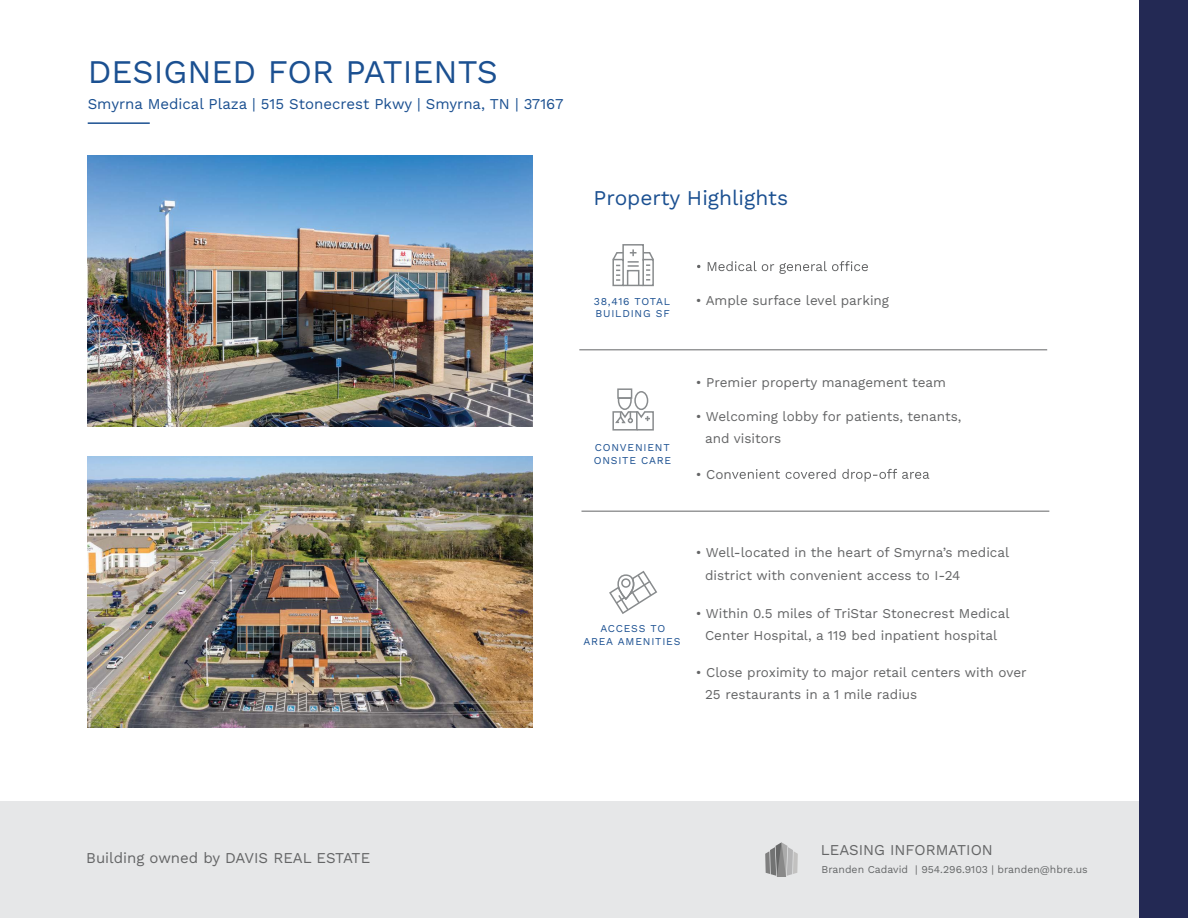
<style>
.page{position:relative;width:1188px;height:918px;background:#fff}
.page>*{position:absolute;margin:0;border:0;box-sizing:border-box;transform-origin:0 0}
.t1{font:33px "Work Sans";color:#1b5091}
.t2{font:21px "Work Sans";color:#1b5091}
.t3{font:15px "Work Sans";color:#1b5091}
.t4{font:15px "Work Sans";color:#646566}
.t5{font:13.5px/22.5px "Work Sans";color:#646566}
.t6{font:10.5px/12.6px "Work Sans";letter-spacing:.075em;color:#1b5091}
.t7{font:10.5px "Work Sans";color:#656768}
.s1{color:#646566}
</style>
<div class="page">
<svg style="left:697px;top:261px;width:171px;height:13px"></svg>
<hr style="left:579px;top:350px;width:468px;height:1px;background:#646566">
<div style="left:622px;top:244px;width:22px;height:17px;border:2px solid #888b8d"></div>
<svg style="left:612px;top:249px;width:42px;height:37px"></svg>
<hr style="left:581px;top:511px;width:468px;height:1px;background:#646566">
<svg style="left:732px;top:469px;width:197px;height:13px"></svg>
<svg style="left:609px;top:570px;width:48px;height:44px"></svg>
<img style="left:88px;top:156px;width:445px;height:271px">
<hr style="left:88px;top:122px;width:62px;height:2px;background:#1b5091">
<img style="left:88px;top:456px;width:445px;height:271px">
<div style="left:617px;top:388px;width:15px;height:11px;border:2px solid #888b8d"></div>
<div style="left:634px;top:391px;width:14px;height:19px;border:2px solid #888b8d;border-radius:50%"></div>
<svg style="left:612px;top:397px;width:42px;height:34px"></svg>
<div style="left:0;top:801px;width:1188px;height:117px;background:#e6e7e8"></div>
<svg style="left:765px;top:842px;width:33px;height:35px"></svg>
<div style="left:1139px;top:0;width:49px;height:918px;background:#232954"></div>
<h1 class="t1" style="left:88px;top:47px;width:412px">DESIGNED FOR PATIENTS</h1>
<p class="t3" style="left:88px;top:93px;width:477px">Smyrna Medical Plaza | 515 Stonecrest Pkwy | Smyrna, TN | 37167</p>
<h2 class="t2" style="left:594px;top:182px;width:196px">Property Highlights</h2>
<p class="t6" style="left:594px;top:294px;width:78px">38,416 TOTAL<br>BUILDING SF</p>
<p class="t6" style="left:594px;top:441px;width:79px">CONVENIENT<br>ONSITE CARE</p>
<p class="t5" style="left:696px;top:289px;width:195px">• Ample surface level parking</p>
<p class="t5" style="left:696px;top:371px;width:252px">• Premier property management team</p>
<p class="t5" style="left:705px;top:405px;width:258px;text-indent:-9px">• Welcoming lobby for patients, tenants, and visitors</p>
<p class="t5" style="left:696px;top:462px;width:38px">• Con</p>
<p class="t6" style="left:583px;top:622px;width:99px;text-align:center">ACCESS TO<br>AREA AMENITIES</p>
<p class="t5" style="left:705px;top:541px;width:306px;text-indent:-9px">• Well-located in the heart of Smyrna’s medical district with convenient access to I-24</p>
<p class="t5" style="left:696px;top:601px;width:315px;text-align:center">• Within 0.5 miles of TriStar Stonecrest Medical<br>Center Hospital, a 119 bed inpatient hospital</p>
<p class="t5" style="left:705px;top:661px;width:323px;text-indent:-9px">• Close proximity to major retail centers with over<br>25 restaurants in a 1 mile radius</p>
<p class="t4" style="left:86px;top:847px;width:286px">Building owned by DAVIS REAL ESTATE</p>
<p class="t4" style="left:821px;top:839px;width:174px">LEASING INFORMATION</p>
<p class="t7" style="left:822px;top:862px;width:268px">Branden Cadavid <span class="s1">|</span> 954.296.9103 <span class="s1">|</span> branden@hbre.us</p>
</div>
